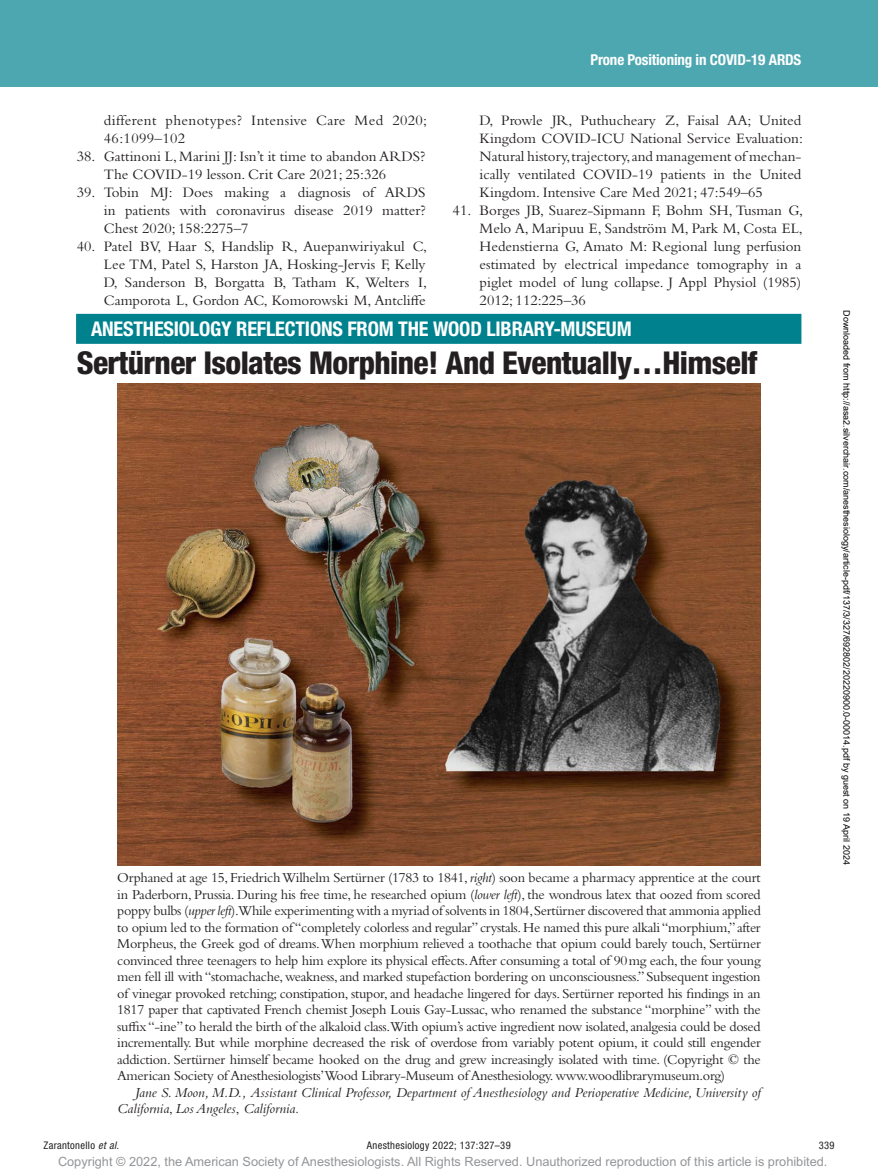
<style>
.page{position:relative;width:878px;height:1175px;background:#fff}
.page>*{position:absolute;margin:0;border:0;box-sizing:border-box;transform-origin:0 0}
.t1{font:800 condensed 31.5px "Helvetica Neue LT Std";letter-spacing:-.02em;color:#231f20}
.t2{font:700 condensed 20.25px "Helvetica Neue LT Std";letter-spacing:-.01em;color:#fff}
.t3{font:15px/18px "Bembo Std";color:#231f20;text-align:justify}
.t4{font:15px/18px "Bembo Std";letter-spacing:.025em;color:#231f20}
.t5{font:700 condensed 15px "Helvetica Neue LT Std";letter-spacing:-.01em;color:#fff}
.t6{font:14.25px/16.5px "Bembo Std";letter-spacing:-.02em;color:#231f20;text-align:justify}
.t7{font:italic 14.25px/16.5px "Bembo Std";color:#231f20}
.t8{font:12.75px "Arial MT Std";color:#939598}
.t9{font:condensed 10.5px "Helvetica Neue LT Std";letter-spacing:.03em;color:#231f20}
.t10{font:9px "Arial";color:#000}
.s1{font-style:italic}
.s2{font-style:normal}
</style>
<div class="page">
<div style="left:0;top:0;width:878px;height:86px;background:#4da7b0"></div>
<div style="left:76px;top:314px;width:725px;height:30px;background:#00828e"></div>
<img style="left:117px;top:384px;width:643px;height:482px">
<p class="t5" style="left:590px;top:51px;width:212px">Prone Positioning in COVID-19 ARDS</p>
<p class="t4" style="left:104px;top:111px;width:325px">different phenotypes? Intensive Care Med 2020;<br>46:1099–102</p>
<p class="t3" style="left:104px;top:147px;width:323px;text-indent:-27px">38. Gattinoni L, Marini JJ: Isn’t it time to abandon ARDS?<br>The COVID-19 lesson. Crit Care 2021; 25:326</p>
<p class="t3" style="left:104px;top:183px;width:323px;text-indent:-27px">39. Tobin MJ: Does making a diagnosis of ARDS in patients with coronavirus disease 2019 matter?<br>Chest 2020; 158:2275–7</p>
<p class="t3" style="left:104px;top:237px;width:325px;text-indent:-27px">40. Patel BV, Haar S, Handslip R, Auepanwiriyakul C, Lee TM, Patel S, Harston JA, Hosking-Jervis F, Kelly D, Sanderson B, Borgatta B, Tatham K, Welters I, Camporota L, Gordon AC, Komorowski M, Antcliffe</p>
<p class="t3" style="left:479px;top:111px;width:325px">D, Prowle JR, Puthucheary Z, Faisal AA; United Kingdom COVID-ICU National Service Evaluation:<br>Natural history, trajectory, and management of mechan&shy;ically ventilated COVID-19 patients in the United Kingdom. Intensive Care Med 2021; 47:549–65</p>
<p class="t3" style="left:479px;top:201px;width:325px;text-indent:-27px">41. Borges JB, Suarez-Sipmann F, Bohm SH, Tusman G, Melo A, Maripuu E, Sandström M, Park M, Costa EL, Hedenstierna G, Amato M: Regional lung perfusion estimated by electrical impedance tomography in a piglet model of lung collapse. J Appl Physiol (1985)<br>2012; 112:225–36</p>
<h2 class="t2" style="left:91px;top:317px;width:542px">ANESTHESIOLOGY REFLECTIONS FROM THE WOOD LI BRARY-MUSEUM</h2>
<h1 class="t1" style="left:77px;top:343px;width:682px">Sertürner Isolates Morphine! And Eventually…Himself</h1>
<p class="t10" style="left:850px;top:310px;width:556px;rotate:90deg">Downloaded from http://asa2.silverchair.com/anesthesiology/article-pdf/137/3/327/692802/20220900.0-00014.pdf by guest on 19 April 2024</p>
<p class="t6" style="left:117px;top:869px;width:645px">Orphaned at age 15, Friedrich Wilhelm Sertürner (1783 to 1841, <span class="s1">right</span>) soon became a pharmacy apprentice at the court in Paderborn, Prussia. During his free time, he researched opium (<span class="s1">lower left</span>), the wondrous latex that oozed from scored poppy bulbs (<span class="s1">upper left</span>).While experimenting with a myriad of solvents in 1804, Sertürner discovered that ammonia applied to opium led to the formation of “completely colorless and regular” crystals. He named this pure alkali “morphium,” after Morpheus, the Greek god of dreams. When morphium relieved a toothache that opium could barely touch, Sertürner convinced three teenagers to help him explore its physical effects. After consuming a total of 90mg each, the four young men fell ill with “stomachache, weakness, and marked stupefaction bordering on unconsciousness.” Subsequent ingestion of vinegar provoked retching; constipation, stupor, and headache lingered for days. Sertürner reported his findings in an 1817 paper that captivated French chemist Joseph Louis Gay-Lussac, who renamed the substance “morphine” with the suffix “-ine” to herald the birth of the alkaloid class.With opium’s active ingredient now isolated, analgesia could be dosed incrementally. But while morphine decreased the risk of overdose from variably potent opium, it could still engender addiction. Sertürner himself became hooked on the drug and grew increasingly isolated with time. (Copyright © the American Society of Anesthesiologists’Wood Library-Museum of Anesthesiology. www.woodlibrarymuseum.org)</p>
<p class="t7" style="left:117px;top:1084px;width:645px;text-indent:18px">Jane S. Moon, M.D., Assistant Clinical Professor, Department of Anesthesiology and Perioperative Medicine, University of<br>California<span class="s2">,</span> Los Angeles<span class="s2">,</span> California.</p>
<p class="t8" style="left:58px;top:1154px;width:771px">Copyright © 2022, the American Society of Anesthesiologists. All Rights Reserved. Unauthorized reproduction of this article is prohibited.</p>
<p class="t9" style="left:44px;top:1139px;width:77px">Zarantonello <span class="s1">et al.</span></p>
<p class="t9" style="left:367px;top:1139px;width:145px">Anesthesiology 2022; 137:327–39</p>
<p class="t9" style="left:818px;top:1139px;width:17px">339</p>
</div>
